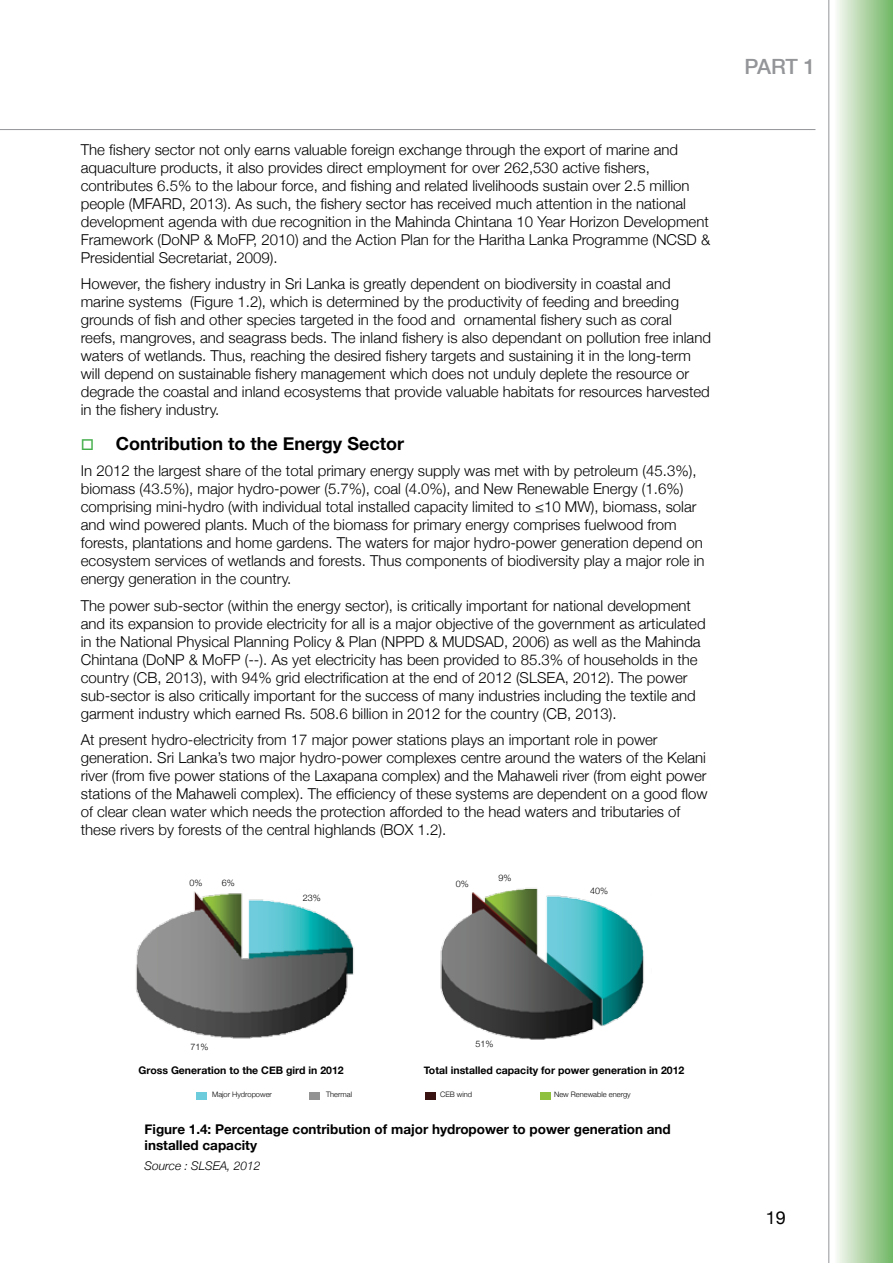
<style>
.page{position:relative;width:893px;height:1263px;background:#fff}
.page>*{position:absolute;margin:0;border:0;box-sizing:border-box;transform-origin:0 0}
.t1{font:500 21px "Helvetica Neue";color:#939598}
.t2{font:700 18px "Helvetica Neue";color:#000}
.t3{font:18px "Helvetica Neue";color:#000}
.t4{font:300 15px/18px "Helvetica Neue";color:#000}
.t5{font:700 13.5px/16.2px "Helvetica Neue";color:#000}
.t6{font:italic 300 12px "Helvetica Neue";color:#000}
.t7{font:700 10.5px "Helvetica Neue";color:#000}
.t8{font:300 9px "Helvetica Neue";color:#000}
.t9{font:300 7.5px "Helvetica Neue";color:#000}
.s1{color:#41ad49}
</style>
<div class="page">
<hr style="left:828px;top:0;width:1px;height:1263px;background:#939598">
<hr style="left:0;top:129px;width:815px;height:1px;background:#939598">
<div style="left:834px;top:0;width:59px;height:1263px;background:linear-gradient(to right,#fbfaf7,#70b563)"></div>
<img style="left:136px;top:888px;width:508px;height:152px">
<div style="left:196px;top:1092px;width:10px;height:7px;background:#6dccdb"></div>
<div style="left:309px;top:1092px;width:10px;height:7px;background:#939393"></div>
<div style="left:425px;top:1092px;width:11px;height:7px;background:#391212"></div>
<div style="left:541px;top:1092px;width:10px;height:7px;background:#90c13e"></div>
<p class="t4" style="left:81px;top:140px;width:631px">The fishery sector not only earns valuable foreign exchange through the export of marine and aquaculture products, it also provides direct employment for over 262,530 active fishers, contributes 6.5% to the labour force, and fishing and related livelihoods sustain over 2.5 million people (MFARD, 2013). As such, the fishery sector has received much attention in the national development agenda with due recognition in the Mahinda Chintana 10 Year Horizon Development Framework (DoNP &amp; MoFP, 2010) and the Action Plan for the Haritha Lanka Programme (NCSD &amp; Presidential Secretariat, 2009).</p>
<p class="t4" style="left:81px;top:275px;width:632px">However, the fishery industry in Sri Lanka is greatly dependent on biodiversity in coastal and marine systems (Figure 1.2), which is determined by the productivity of feeding and breeding grounds of fish and other species targeted in the food and ornamental fishery such as coral<br>reefs, mangroves, and seagrass beds. The inland fishery is also dependant on pollution free inland waters of wetlands. Thus, reaching the desired fishery targets and sustaining it in the long-term will depend on sustainable fishery management which does not unduly deplete the resource or degrade the coastal and inland ecosystems that provide valuable habitats for resources harvested in the fishery industry.</p>
<p class="t2" style="left:81px;top:432px;width:325px"><span class="s1">□</span> Contribution to the Energy Sector</p>
<p class="t4" style="left:81px;top:462px;width:625px">In 2012 the largest share of the total primary energy supply was met with by petroleum (45.3%), biomass (43.5%), major hydro-power (5.7%), coal (4.0%), and New Renewable Energy (1.6%) comprising mini-hydro (with individual total installed capacity limited to ≤10 MW), biomass, solar and wind powered plants. Much of the biomass for primary energy comprises fuelwood from forests, plantations and home gardens. The waters for major hydro-power generation depend on ecosystem services of wetlands and forests. Thus components of biodiversity play a major role in energy generation in the country.</p>
<p class="t4" style="left:81px;top:596px;width:626px">The power sub-sector (within the energy sector), is critically important for national development and its expansion to provide electricity for all is a major objective of the government as articulated in the National Physical Planning Policy &amp; Plan (NPPD &amp; MUDSAD, 2006) as well as the Mahinda Chintana (DoNP &amp; MoFP (--). As yet electricity has been provided to 85.3% of households in the country (CB, 2013), with 94% grid electrification at the end of 2012 (SLSEA, 2012). The power sub-sector is also critically important for the success of many industries including the textile and garment industry which earned Rs. 508.6 billion in 2012 for the country (CB, 2013).</p>
<p class="t4" style="left:81px;top:731px;width:628px">At present hydro-electricity from 17 major power stations plays an important role in power generation. Sri Lanka’s two major hydro-power complexes centre around the waters of the Kelani river (from five power stations of the Laxapana complex) and the Mahaweli river (from eight power stations of the Mahaweli complex). The efficiency of these systems are dependent on a good flow of clear clean water which needs the protection afforded to the head waters and tributaries of these rivers by forests of the central highlands (BOX 1.2).</p>
<p class="t8" style="left:190px;top:877px;width:15px">0%</p>
<p class="t8" style="left:222px;top:877px;width:15px">6%</p>
<p class="t8" style="left:303px;top:892px;width:20px">23%</p>
<p class="t8" style="left:456px;top:878px;width:15px">0%</p>
<p class="t8" style="left:498px;top:872px;width:15px">9%</p>
<p class="t8" style="left:590px;top:885px;width:20px">40%</p>
<h1 class="t1" style="left:745px;top:54px;width:72px">Par t 1</h1>
<p class="t8" style="left:190px;top:1041px;width:20px">71%</p>
<p class="t8" style="left:475px;top:1038px;width:20px">51%</p>
<p class="t7" style="left:139px;top:1063px;width:207px">Gross Generation to the CEB gird in 2012</p>
<p class="t7" style="left:424px;top:1063px;width:262px">Total installed capacity for power generation in 2012</p>
<p class="t9" style="left:212px;top:1090px;width:61px">Major Hydropower</p>
<p class="t9" style="left:326px;top:1090px;width:27px">Thermal</p>
<p class="t9" style="left:440px;top:1090px;width:34px">CEB wind</p>
<p class="t9" style="left:554px;top:1090px;width:78px">New Renewable energy</p>
<p class="t5" style="left:145px;top:1120px;width:528px">Figure 1.4: Percentage contribution of major hydropower to power generation and installed capacity</p>
<p class="t6" style="left:145px;top:1158px;width:118px">Source : SLSEA, 2012</p>
<p class="t3" style="left:766px;top:1207px;width:22px">19</p>
</div>
